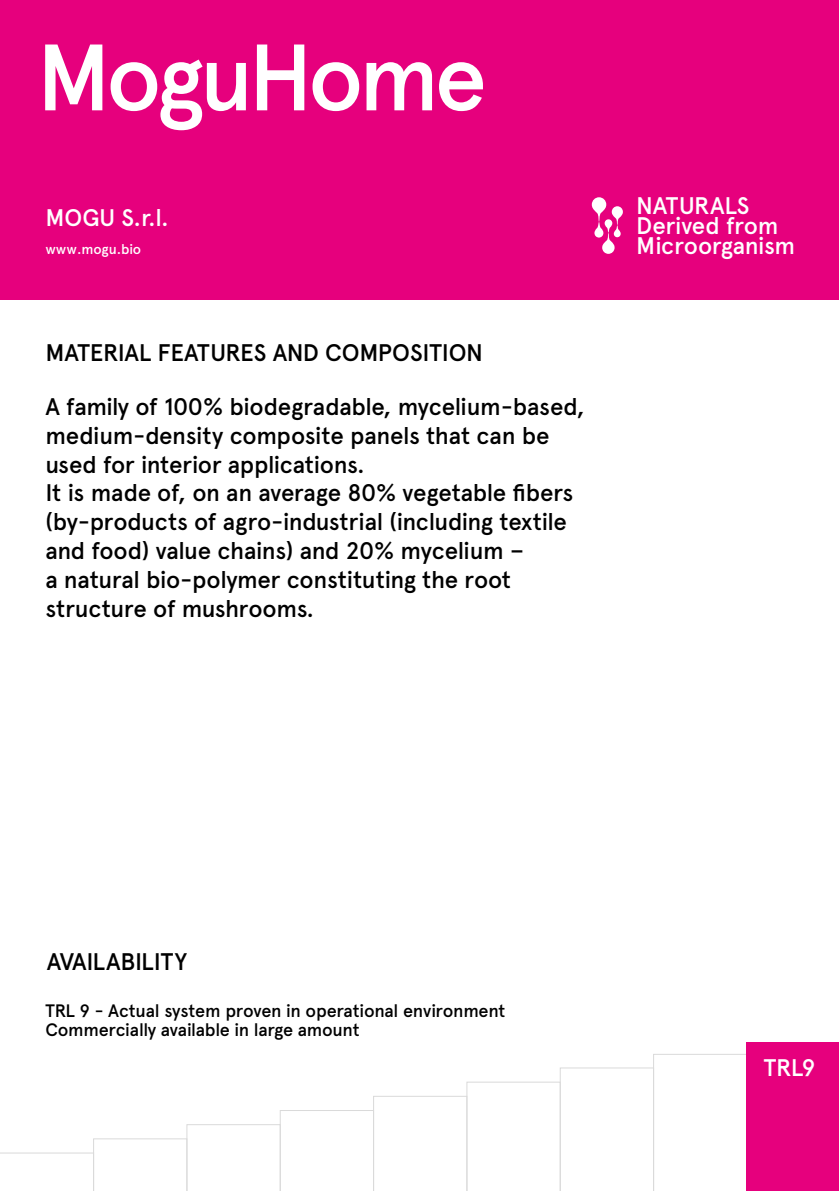
<style>
.page{position:relative;width:840px;height:1191px;background:#fff}
.page>*{position:absolute;margin:0;border:0;box-sizing:border-box;transform-origin:0 0}
.t1{font:500 94px "Apercu";letter-spacing:-.055em;color:#fff}
.t2{font:500 24px/28.8px "Apercu";letter-spacing:-.015em;color:#000}
.t3{font:500 24px/20px "Apercu";letter-spacing:-.01em;color:#fff}
.t4{font:500 18px/19px "Apercu";letter-spacing:-.015em;color:#000}
.t5{font:500 14px "Apercu";letter-spacing:-.015em;color:#fff}
</style>
<div class="page">
<div style="left:0;top:1px;width:838px;height:298px;background:#e6007d"></div>
<svg style="left:0;top:1054px;width:746px;height:137px"></svg>
<div style="left:746px;top:1042px;width:92px;height:149px;background:#e6007d"></div>
<svg style="left:591px;top:197px;width:31px;height:57px"></svg>
<h1 class="t1" style="left:36px;top:21px;width:452px">MoguHome</h1>
<p class="t3" style="left:45px;top:207px;width:125px">MOGU S.r.l.</p>
<p class="t3" style="left:636px;top:196px;width:144px">NATURALS<br>Derived from</p>
<p class="t5" style="left:45px;top:241px;width:97px">www.mogu.bio</p>
<p class="t3" style="left:636px;top:236px;width:160px">Microorganism</p>
<p class="t2" style="left:45px;top:339px;width:439px">MATERIAL FEATURES AND COMPOSITION</p>
<p class="t2" style="left:45px;top:392px;width:540px">A family of 100% biodegradable, mycelium-based, medium-density composite panels that can be used for interior applications.<br>It is made of, on an average 80% vegetable fibers (by-products of agro-industrial (including textile and food) value chains) and 20% mycelium –<br>a natural bio-polymer constituting the root structure of mushrooms.</p>
<p class="t2" style="left:47px;top:947px;width:142px">AVAILABILITY</p>
<p class="t4" style="left:45px;top:1001px;width:461px">TRL 9 - Actual system proven in operational environment<br>Commercially available in large amount</p>
<p class="t3" style="left:763px;top:1057px;width:53px">TRL9</p>
</div>
